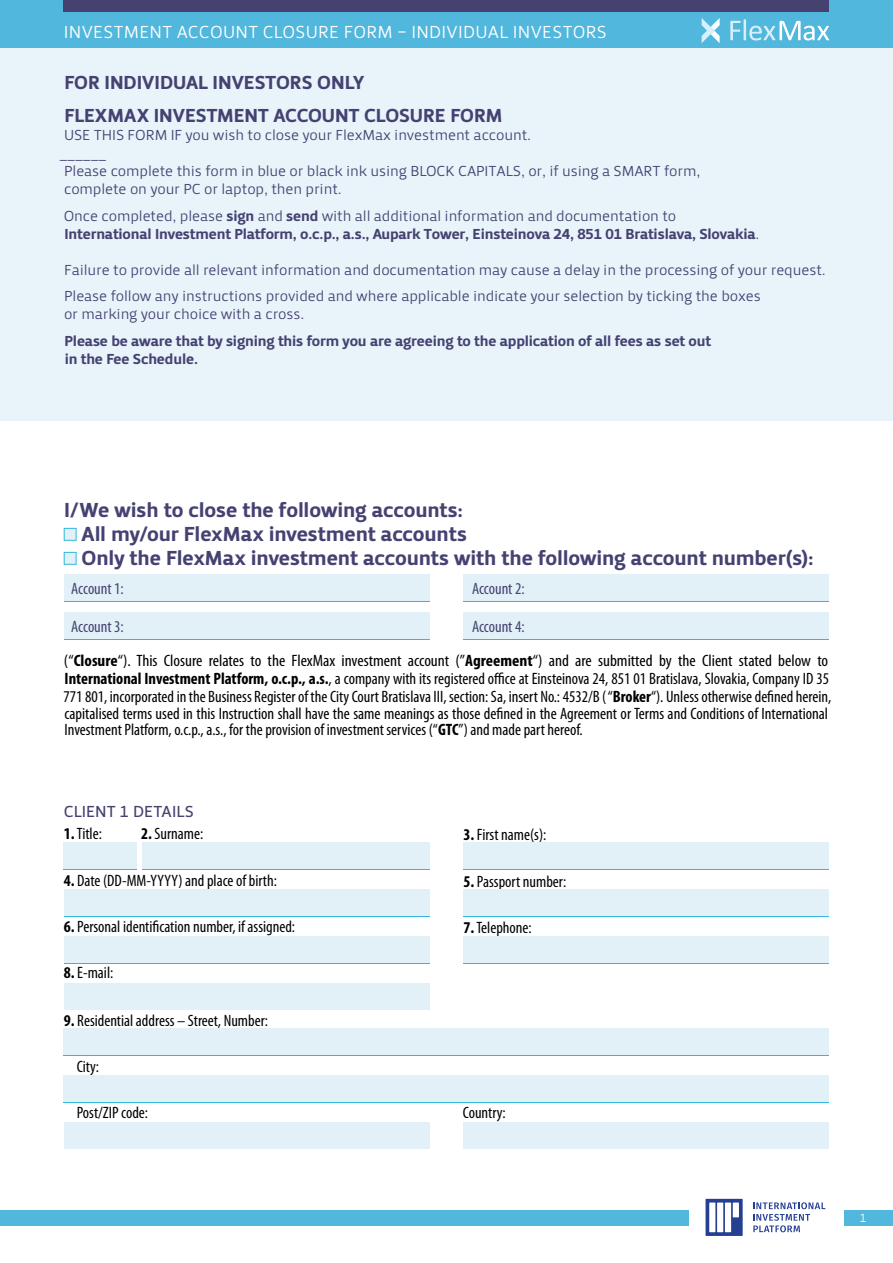
<style>
.page{position:relative;width:893px;height:1263px;background:#fff}
.page>*{position:absolute;margin:0;border:0;box-sizing:border-box;transform-origin:0 0}
.t1{font:387px "Calibri";color:#000}
.t2{font:21px/24px "Priva Four Pro";letter-spacing:-.005em;color:#454272}
.t3{font:19.5px "Priva Four Pro";color:#454272}
.t4{font:18px "Priva One Pro";letter-spacing:.015em;color:#fff}
.t5{font:condensed 16.5px/16.5px "Myriad Pro";color:#000}
.t6{font:condensed 16.5px/18px "Myriad Pro";color:#000;scale:1.05 1}
.t7{font:condensed 16.5px "Myriad Pro";letter-spacing:-.005em;color:#454272}
.t8{font:16.5px "Priva Two Pro";color:#454272}
.t9{font:15px/26.5px "Priva One Pro";letter-spacing:-.01em;color:#454272}
.t10{font:15px/18px "Priva Four Pro";letter-spacing:-.01em;color:#454272}
.t11{font:12px "Priva One Pro";color:#fff}
.s1{font-family:"Priva Four Pro"}
.s2{font-family:"Priva One Pro"}
.s3{font-weight:700}
</style>
<div class="page">
<div style="left:844px;top:1210px;width:49px;height:16px;background:#52b7dc"></div>
<div style="left:0;top:1210px;width:689px;height:16px;background:#52b7dc"></div>
<svg style="left:753px;top:1202px;width:72px;height:30px"></svg>
<svg style="left:705px;top:1199px;width:38px;height:37px"></svg>
<div style="left:717px;top:1202px;width:6px;height:30px;background:#fff"></div>
<div style="left:725px;top:1202px;width:6px;height:30px;background:#fff"></div>
<div style="left:709px;top:1202px;width:6px;height:30px;background:#fff"></div>
<div style="left:733px;top:1202px;width:6px;height:15px;background:#fff"></div>
<div style="left:0;top:0;width:893px;height:49px;background:#52b7dc"></div>
<div style="left:64px;top:0;width:765px;height:11px;background:#454272"></div>
<svg style="left:730px;top:19px;width:99px;height:21px"></svg>
<svg style="left:702px;top:18px;width:18px;height:25px"></svg>
<div style="left:0;top:49px;width:893px;height:372px;background:#e9f4fa"></div>
<div style="left:64px;top:890px;width:365px;height:27px;background:#33b8dd"></div>
<div style="left:64px;top:889px;width:365px;height:27px;background:#e2f0f7"></div>
<div style="left:463px;top:890px;width:366px;height:27px;background:#33b8dd"></div>
<div style="left:463px;top:889px;width:366px;height:27px;background:#e2f0f7"></div>
<div style="left:64px;top:843px;width:73px;height:27px;background:#33b8dd"></div>
<div style="left:64px;top:842px;width:73px;height:27px;background:#e2f0f7"></div>
<div style="left:142px;top:843px;width:287px;height:27px;background:#33b8dd"></div>
<div style="left:142px;top:842px;width:287px;height:27px;background:#e2f0f7"></div>
<div style="left:463px;top:843px;width:366px;height:27px;background:#33b8dd"></div>
<div style="left:463px;top:842px;width:366px;height:27px;background:#e2f0f7"></div>
<div style="left:64px;top:936px;width:365px;height:27px;background:#e2f0f7"></div>
<div style="left:64px;top:983px;width:365px;height:27px;background:#e2f0f7"></div>
<div style="left:463px;top:936px;width:366px;height:27px;background:#e2f0f7"></div>
<div style="left:64px;top:1076px;width:765px;height:27px;background:#33b8dd"></div>
<div style="left:64px;top:1075px;width:765px;height:27px;background:#e2f0f7"></div>
<div style="left:64px;top:1029px;width:765px;height:27px;background:#33b8dd"></div>
<div style="left:64px;top:1028px;width:765px;height:27px;background:#e2f0f7"></div>
<div style="left:64px;top:1122px;width:365px;height:27px;background:#e2f0f7"></div>
<div style="left:463px;top:1122px;width:366px;height:27px;background:#e2f0f7"></div>
<div style="left:64px;top:528px;width:13px;height:13px;background:#e2f0f7;border:1px solid #33b8dd"></div>
<div style="left:64px;top:552px;width:13px;height:13px;background:#e2f0f7;border:1px solid #33b8dd"></div>
<div style="left:64px;top:575px;width:365px;height:27px;background:#33b8dd"></div>
<div style="left:64px;top:574px;width:365px;height:27px;background:#e2f0f7"></div>
<div style="left:463px;top:575px;width:366px;height:27px;background:#33b8dd"></div>
<div style="left:463px;top:574px;width:366px;height:27px;background:#e2f0f7"></div>
<div style="left:64px;top:613px;width:365px;height:27px;background:#33b8dd"></div>
<div style="left:64px;top:612px;width:365px;height:27px;background:#e2f0f7"></div>
<div style="left:463px;top:613px;width:366px;height:27px;background:#33b8dd"></div>
<div style="left:463px;top:612px;width:366px;height:27px;background:#e2f0f7"></div>
<p class="t4" style="left:64px;top:21px;width:544px">INVESTMENT ACCOUNT CLOSURE FORM – INDIVIDUAL INVESTORS</p>
<h3 class="t3" style="left:64px;top:70px;width:301px">FOR INDIVIDUAL INVESTORS ONLY</h3>
<h3 class="t3" style="left:64px;top:103px;width:439px">FLEXMAX INVESTMENT ACCOUNT CLOSURE FORM</h3>
<p class="t9" style="left:64px;top:122px;width:469px">USE THIS FORM IF you wish to close your FlexMax investment account.</p>
<p class="t9" style="left:59px;top:140px;width:49px">______</p>
<p class="t9" style="left:64px;top:158px;width:638px">Please complete this form in blue or black ink using BLOCK CAPITALS, or, if using a SMART form,</p>
<p class="t9" style="left:64px;top:176px;width:279px">complete on your PC or laptop, then print.</p>
<p class="t9" style="left:64px;top:202px;width:614px">Once completed, please <span class="s1">sign</span> and <span class="s1">send</span> with all additional information and documentation to</p>
<p class="t10" style="left:65px;top:225px;width:696px">International Investment Platform, o.c.p., a.s., Aupark Tower, Einsteinova 24, 851 01 Bratislava, Slovakia<span class="s2">.</span></p>
<p class="t9" style="left:64px;top:256px;width:763px">Failure to provide all relevant information and documentation may cause a delay in the processing of your request.<br>Please follow any instructions provided and where applicable indicate your selection by ticking the boxes</p>
<p class="t9" style="left:64px;top:301px;width:242px">or marking your choice with a cross.</p>
<p class="t10" style="left:65px;top:332px;width:648px">Please be aware that by signing this form you are agreeing to the application of all fees as set out in the Fee Schedule.</p>
<h1 class="t1" style="left:-75px;top:946px;width:1100px;rotate:-55deg">DRAFT</h1>
<h2 class="t2" style="left:82px;top:498px;width:734px;text-indent:-17px">I/We wish to close the following accounts:<br>All my/our FlexMax investment accounts<br>Only the FlexMax investment accounts with the following account number(s):</h2>
<p class="t7" style="left:71px;top:578px;width:54px">Account 1:</p>
<p class="t7" style="left:472px;top:578px;width:54px">Account 2:</p>
<p class="t7" style="left:71px;top:616px;width:54px">Account 3:</p>
<p class="t7" style="left:472px;top:616px;width:54px">Account 4:</p>
<p class="t6" style="left:63px;top:651px;width:733px">(“<span class="s3">Closure</span>“). This Closure relates to the FlexMax investment account (”<span class="s3">Agreement</span>“) and are submitted by the Client stated below to<br><span class="s3">International Investment Platform, o.c.p., a.s.</span>, a company with its registered office at Einsteinova 24, 851 01 Bratislava, Slovakia, Company ID 35<br>771 801, incorporated in the Business Register of the City Court Bratislava III, section: Sa, insert No.: 4532/B ( “<span class="s3">Broker</span>“). Unless otherwise defined herein,</p>
<p class="t5" style="left:64px;top:705px;width:765px">capitalised terms used in this Instruction shall have the same meanings as those defined in the Agreement or Terms and Conditions of International<br>Investment Platform, o.c.p., a.s., for the provision of investment services (“<span class="s3">GTC</span>”) and made part hereof.</p>
<p class="t8" style="left:64px;top:801px;width:132px">CLIENT 1 DETAILS</p>
<p class="t5" style="left:64px;top:825px;width:40px"><span class="s3">1.</span> Title:</p>
<p class="t5" style="left:141px;top:825px;width:64px"><span class="s3">2.</span> Surname:</p>
<p class="t5" style="left:64px;top:872px;width:215px"><span class="s3">4.</span> Date (DD-MM-YYYY) and place of birth:</p>
<p class="t5" style="left:64px;top:918px;width:233px"><span class="s3">6.</span> Personal identification number, if assigned:</p>
<p class="t5" style="left:64px;top:964px;width:51px"><span class="s3">8.</span> E-mail:</p>
<p class="t5" style="left:463px;top:826px;width:84px"><span class="s3">3.</span> First name(s):</p>
<p class="t5" style="left:463px;top:873px;width:104px"><span class="s3">5.</span> Passport number:</p>
<p class="t5" style="left:463px;top:919px;width:70px"><span class="s3">7.</span> Telephone:</p>
<p class="t5" style="left:64px;top:1012px;width:206px"><span class="s3">9.</span> Residential address – Street, Number:</p>
<p class="t5" style="left:77px;top:1058px;width:24px">City:</p>
<p class="t5" style="left:77px;top:1104px;width:73px">Post/ZIP code:</p>
<p class="t5" style="left:463px;top:1104px;width:44px">Country:</p>
<p class="t11" style="left:860px;top:1210px;width:8px">1</p>
</div>
